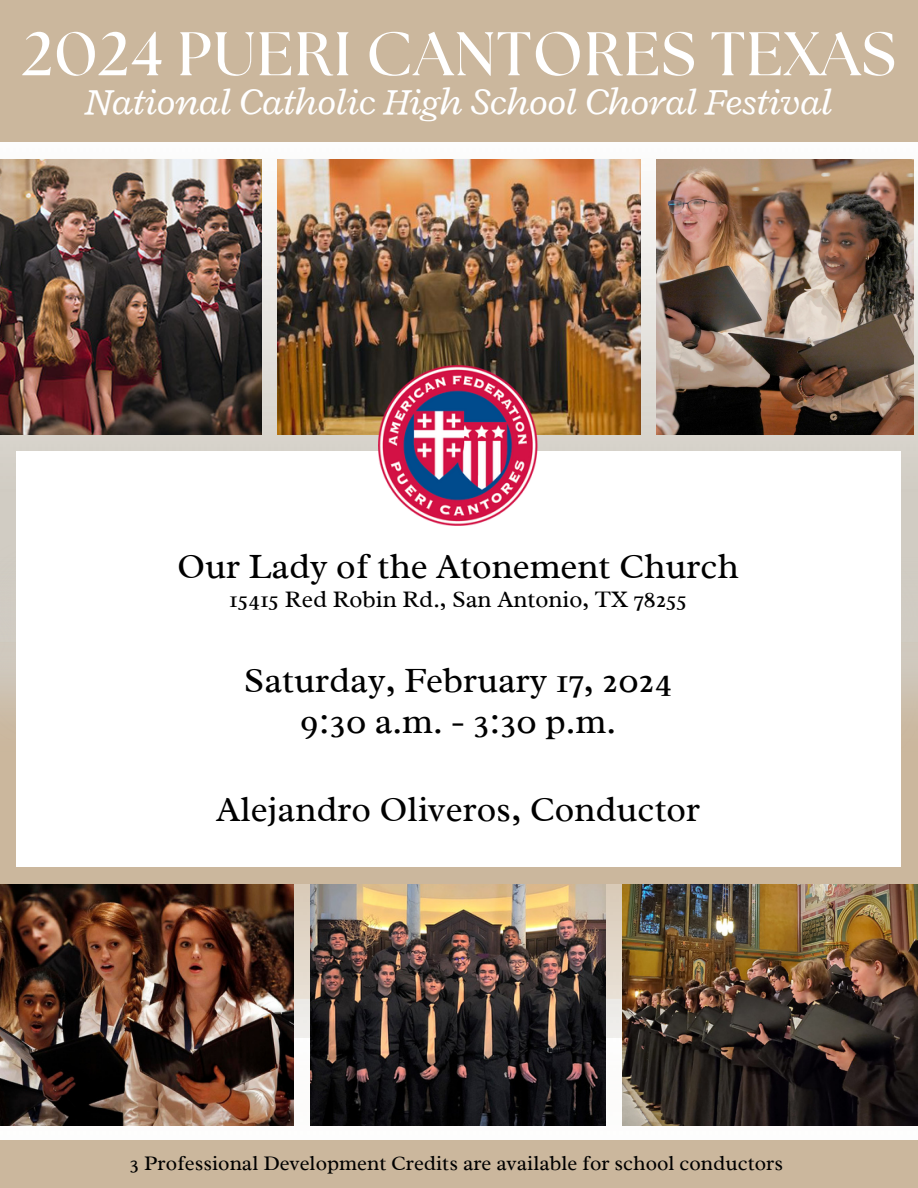
<style>
.page{position:relative;width:918px;height:1188px;background:#fff}
.page>*{position:absolute;margin:0;border:0;box-sizing:border-box;transform-origin:0 0}
.t1{font:700 61.5px "The Seasons";letter-spacing:.02em;color:#fff}
.t2{font:italic 39px "Radley";letter-spacing:-.005em;color:#fff}
.t3{font:36px "Radley";color:#000}
.t4{font:24px "Radley";color:#000}
.t5{font:21px "Radley";color:#000}
</style>
<div class="page">
<div style="left:0;top:0;width:918px;height:142px;background:#cbb79d"></div>
<img style="left:0;top:159px;width:918px;height:332px">
<img style="left:0;top:159px;width:261px;height:276px">
<img style="left:278px;top:159px;width:363px;height:276px">
<img style="left:656px;top:159px;width:258px;height:276px">
<div style="left:0;top:643px;width:918px;height:356px;background:#cbb79d"></div>
<div style="left:0;top:1053px;width:918px;height:135px;background:#cbb79d"></div>
<img style="left:0;top:885px;width:918px;height:255px">
<img style="left:0;top:885px;width:294px;height:240px">
<img style="left:311px;top:885px;width:295px;height:240px">
<img style="left:622px;top:885px;width:295px;height:240px">
<img style="left:0;top:545px;width:17px;height:195px">
<img style="left:901px;top:557px;width:17px;height:156px">
<div style="left:17px;top:452px;width:884px;height:415px;background:#fff"></div>
<img style="left:379px;top:366px;width:158px;height:160px">
<p class="t1" style="left:22px;top:26px;width:875px">2024 PUERI CANTORES TEXAS</p>
<p class="t2" style="left:86px;top:76px;width:748px">National Catholic High School Choral Festival</p>
<p class="t3" style="left:177px;top:543px;width:563px">Our Lady of the Atonement Church</p>
<p class="t4" style="left:229px;top:584px;width:460px">15415 Red Robin Rd., San Antonio, TX 78255</p>
<p class="t3" style="left:244px;top:658px;width:430px">Saturday, February 17, 2024</p>
<p class="t3" style="left:300px;top:698px;width:318px">9:30 a.m. - 3:30 p.m.</p>
<p class="t3" style="left:216px;top:786px;width:485px">Alejandro Oliveros, Conductor</p>
<p class="t5" style="left:130px;top:1150px;width:655px">3 Professional Development Credits are available for school conductors</p>
</div>
